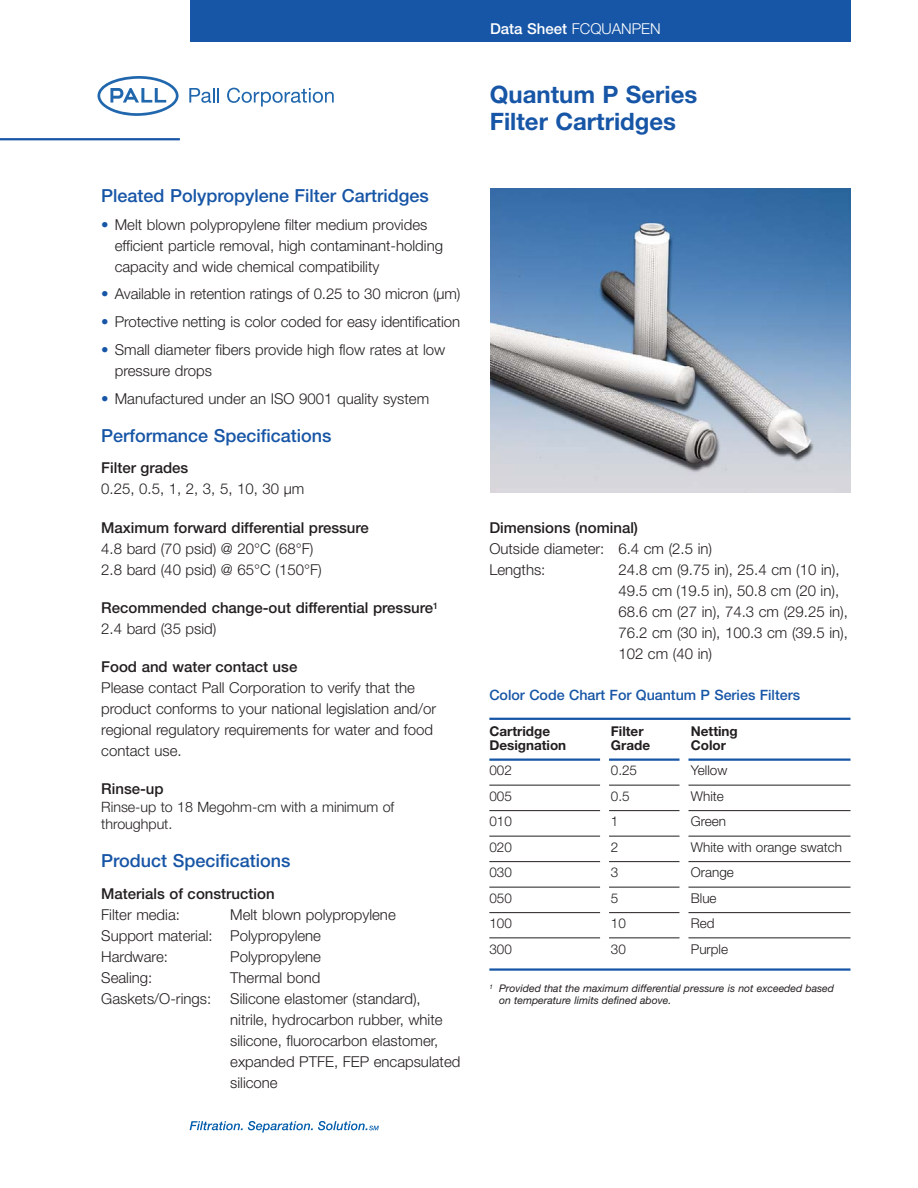
<style>
.page{position:relative;width:918px;height:1188px;background:#fff}
.page>*{position:absolute;margin:0;border:0;box-sizing:border-box;transform-origin:0 0}
.t1{font:700 24px/27px "Helvetica Neue";color:#1755a6}
.t2{font:500 18px "Helvetica Neue LT Std";color:#1755a6}
.t3{font:300 15px/21px "Helvetica Neue LT Std";color:#231f20}
.t4{font:500 15px/21px "Helvetica Neue LT Std";color:#231f20}
.t5{font:500 15px "Helvetica Neue LT Std";color:#fff}
.t6{font:300 14.25px/17.2px "Helvetica Neue";color:#231f20}
.t7{font:500 14.25px "Helvetica Neue LT Std";color:#1755a6}
.t8{font:300 13.5px "Helvetica Neue LT Std";color:#231f20}
.t9{font:700 13.5px "Helvetica Neue LT Std";color:#231f20}
.t10{font:italic 10.5px/12.8px "Helvetica Neue LT Std";color:#231f20}
.s1{color:#1755a6}
.s2{font-weight:300}
</style>
<div class="page">
<hr style="left:489px;top:718px;width:361px;height:2px;background:#1755a6">
<hr style="left:489px;top:759px;width:361px;height:2px;background:#1755a6">
<hr style="left:489px;top:785px;width:361px;height:1px;background:#231f20">
<hr style="left:489px;top:810px;width:361px;height:1px;background:#231f20">
<hr style="left:489px;top:836px;width:361px;height:1px;background:#231f20">
<hr style="left:489px;top:861px;width:361px;height:1px;background:#231f20">
<hr style="left:489px;top:887px;width:361px;height:1px;background:#231f20">
<hr style="left:489px;top:912px;width:361px;height:1px;background:#231f20">
<hr style="left:489px;top:938px;width:361px;height:1px;background:#231f20">
<hr style="left:489px;top:968px;width:361px;height:3px;background:#1755a6">
<div style="left:190px;top:0;width:660px;height:42px;background:#1755a6"></div>
<svg style="left:189px;top:88px;width:30px;height:15px"></svg>
<svg style="left:227px;top:88px;width:107px;height:19px"></svg>
<svg style="left:97px;top:76px;width:82px;height:40px"></svg>
<hr style="left:0;top:138px;width:180px;height:2px;background:#1755a6">
<img style="left:491px;top:189px;width:359px;height:303px">
<svg style="left:190px;top:1121px;width:189px;height:12px"></svg>
<div style="left:600px;top:743px;width:9px;height:215px;background:#fff"></div>
<div style="left:680px;top:743px;width:8px;height:215px;background:#fff"></div>
<p class="t2" style="left:101px;top:189px;width:329px">Pleated Polypropylene Filter Cartridges</p>
<p class="t3" style="left:115px;top:215px;width:330px;text-indent:-14px"><span class="s1">•</span> Melt blown polypropylene filter medium provides efficient particle removal, high contaminant-holding capacity and wide chemical compatibility</p>
<p class="t3" style="left:101px;top:285px;width:361px"><span class="s1">•</span> Available in retention ratings of 0.25 to 30 micron (µm)</p>
<p class="t3" style="left:101px;top:313px;width:360px"><span class="s1">•</span> Protective netting is color coded for easy identification</p>
<p class="t3" style="left:115px;top:341px;width:332px;text-indent:-14px"><span class="s1">•</span> Small diameter fibers provide high flow rates at low pressure drops</p>
<p class="t3" style="left:101px;top:389px;width:329px"><span class="s1">•</span> Manufactured under an ISO 9001 quality system</p>
<p class="t2" style="left:101px;top:429px;width:232px">Performance Specifications</p>
<p class="t4" style="left:101px;top:459px;width:89px">Filter grades</p>
<p class="t3" style="left:101px;top:480px;width:205px">0.25, 0.5, 1, 2, 3, 5, 10, 30 µm</p>
<p class="t4" style="left:101px;top:518px;width:269px">Maximum forward differential pressure</p>
<p class="t3" style="left:101px;top:539px;width:222px">4.8 bard (70 psid) @ 20°C (68°F)<br>2.8 bard (40 psid) @ 65°C (150°F)</p>
<p class="t4" style="left:101px;top:599px;width:338px">Recommended change-out differential pressure<sup>1<br></sup><span class="s2">2.4 bard (35 psid)</span></p>
<p class="t4" style="left:101px;top:658px;width:198px">Food and water contact use</p>
<p class="t3" style="left:101px;top:679px;width:336px">Please contact Pall Corporation to verify that the product conforms to your national legislation and/or regional regulatory requirements for water and food contact use.</p>
<p class="t4" style="left:101px;top:780px;width:64px">Rinse-up</p>
<p class="t6" style="left:101px;top:799px;width:295px">Rinse-up to 18 Megohm-cm with a minimum of throughput.</p>
<p class="t2" style="left:101px;top:854px;width:191px">Product Specifications</p>
<p class="t4" style="left:101px;top:884px;width:175px">Materials of construction</p>
<p class="t3" style="left:101px;top:905px;width:80px">Filter media:</p>
<p class="t3" style="left:101px;top:905px;width:296px;text-indent:129px">Melt blown polypropylene<br>Support material: Polypropylene<br>Hardware:</p>
<p class="t3" style="left:230px;top:947px;width:92px">Polypropylene</p>
<p class="t3" style="left:101px;top:968px;width:53px">Sealing:</p>
<p class="t3" style="left:230px;top:968px;width:92px">Thermal bond</p>
<p class="t3" style="left:101px;top:989px;width:111px">Gaskets/O-rings:</p>
<p class="t3" style="left:230px;top:989px;width:232px">Silicone elastomer (standard), nitrile, hydrocarbon rubber, white silicone, fluorocarbon elastomer, expanded PTFE, FEP encapsulated silicone</p>
<p class="t5" style="left:490px;top:24px;width:172px">Data Sheet <span class="s2">FCQUANPEN</span></p>
<h1 class="t1" style="left:490px;top:83px;width:209px">Quantum P Series<br>Filter Cartridges</h1>
<p class="t4" style="left:489px;top:519px;width:150px">Dimensions (nominal)</p>
<p class="t3" style="left:489px;top:540px;width:224px">Outside diameter: 6.4 cm (2.5 in)<br>Lengths:</p>
<p class="t3" style="left:618px;top:561px;width:231px">24.8 cm (9.75 in), 25.4 cm (10 in),<br>49.5 cm (19.5 in), 50.8 cm (20 in),<br>68.6 cm (27 in), 74.3 cm (29.25 in),<br>76.2 cm (30 in), 100.3 cm (39.5 in),<br>102 cm (40 in)</p>
<p class="t7" style="left:489px;top:690px;width:312px">Color Code Chart For Quantum P Series Filters</p>
<p class="t9" style="left:489px;top:726px;width:62px">Cartridge</p>
<p class="t9" style="left:611px;top:726px;width:34px">Filter</p>
<p class="t9" style="left:691px;top:726px;width:48px">Netting</p>
<p class="t9" style="left:489px;top:740px;width:78px">Designation</p>
<p class="t9" style="left:611px;top:740px;width:41px">Grade</p>
<p class="t9" style="left:691px;top:740px;width:37px">Color</p>
<p class="t8" style="left:489px;top:766px;width:24px">002</p>
<p class="t8" style="left:611px;top:766px;width:28px">0.25</p>
<p class="t8" style="left:691px;top:766px;width:38px">Yellow</p>
<p class="t8" style="left:489px;top:791px;width:24px">005</p>
<p class="t8" style="left:611px;top:791px;width:20px">0.5</p>
<p class="t8" style="left:691px;top:791px;width:34px">White</p>
<p class="t8" style="left:489px;top:817px;width:24px">010</p>
<p class="t8" style="left:611px;top:817px;width:9px">1</p>
<p class="t8" style="left:691px;top:817px;width:37px">Green</p>
<p class="t8" style="left:489px;top:842px;width:24px">020</p>
<p class="t8" style="left:611px;top:842px;width:9px">2</p>
<p class="t8" style="left:691px;top:842px;width:153px">White with orange swatch</p>
<p class="t8" style="left:489px;top:868px;width:24px">030</p>
<p class="t8" style="left:611px;top:868px;width:9px">3</p>
<p class="t8" style="left:691px;top:868px;width:45px">Orange</p>
<p class="t8" style="left:489px;top:893px;width:24px">050</p>
<p class="t8" style="left:611px;top:893px;width:9px">5</p>
<p class="t8" style="left:691px;top:893px;width:27px">Blue</p>
<p class="t8" style="left:489px;top:919px;width:24px">100</p>
<p class="t8" style="left:611px;top:919px;width:17px">10</p>
<p class="t8" style="left:691px;top:919px;width:25px">Red</p>
<p class="t8" style="left:489px;top:944px;width:24px">300</p>
<p class="t8" style="left:611px;top:944px;width:17px">30</p>
<p class="t8" style="left:691px;top:944px;width:39px">Purple</p>
<p class="t10" style="left:499px;top:983px;width:337px;text-indent:-10px"><sup>1</sup> Provided that the maximum differential pressure is not exceeded based on temperature limits defined above.</p>
</div>
